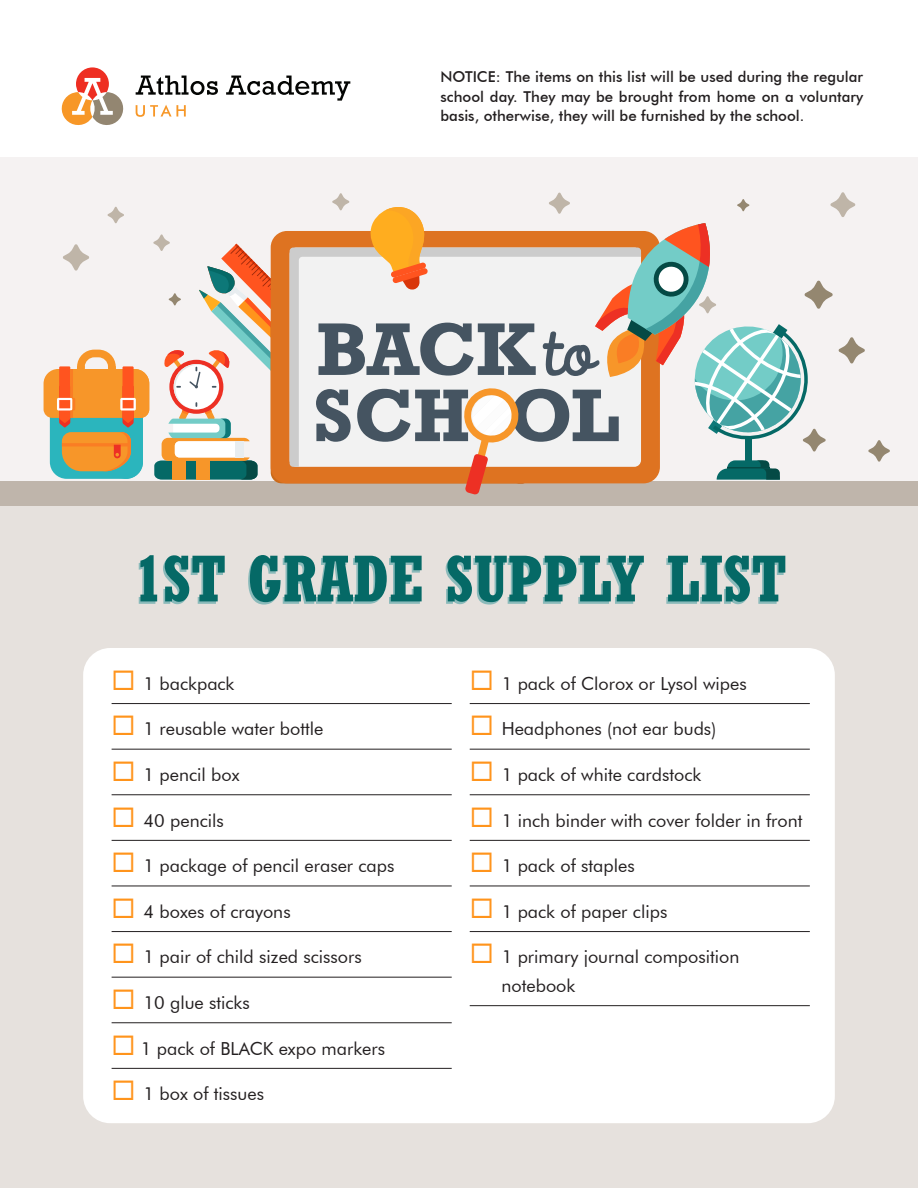
<style>
.page{position:relative;width:918px;height:1188px;background:#fff}
.page>*{position:absolute;margin:0;border:0;box-sizing:border-box;transform-origin:0 0}
.t1{font:700 69.9px "Rockwell";letter-spacing:-.015em;color:#455461}
.t2{font:700 condensed 65.1px "Rockwell";color:#056966}
.t3{font:18px/28.5px "Futura BT";color:#231f20}
.t4{font:500 15px/19.5px "Futura BT";color:#231f20;text-align:justify}
.s1{color:#ff941c}
</style>
<div class="page">
<div style="left:0;top:505px;width:918px;height:683px;background:#e6e1dd"></div>
<div style="left:83px;top:648px;width:752px;height:475px;background:#fff;border-radius:27px"></div>
<svg style="left:62px;top:67px;width:62px;height:58px"></svg>
<svg style="left:136px;top:76px;width:82px;height:19px"></svg>
<svg style="left:226px;top:76px;width:124px;height:25px"></svg>
<svg style="left:136px;top:105px;width:50px;height:12px"></svg>
<div style="left:0;top:158px;width:918px;height:323px;background:#f5f2f2"></div>
<div style="left:0;top:481px;width:918px;height:24px;background:#bfb5ab"></div>
<div style="left:271px;top:231px;width:389px;height:252px;background:#de7321;border-radius:16px"></div>
<div style="left:314px;top:248px;width:229px;height:219px;background:#f2f2f2"></div>
<svg style="left:369px;top:207px;width:59px;height:83px;background:#f7b564"></svg>
<svg style="left:549px;top:193px;width:21px;height:21px"></svg>
<svg style="left:107px;top:207px;width:17px;height:16px"></svg>
<svg style="left:830px;top:192px;width:26px;height:25px"></svg>
<svg style="left:332px;top:193px;width:18px;height:17px"></svg>
<svg style="left:737px;top:199px;width:13px;height:12px"></svg>
<svg style="left:44px;top:234px;width:270px;height:246px"></svg>
<svg style="left:543px;top:223px;width:347px;height:257px"></svg>
<svg style="left:461px;top:313px;width:72px;height:182px;background:#efd6c6"></svg>
<hr style="left:112px;top:703px;width:340px;height:1px;background:#231f20">
<hr style="left:112px;top:749px;width:340px;height:1px;background:#231f20">
<hr style="left:112px;top:795px;width:340px;height:1px;background:#231f20">
<hr style="left:112px;top:840px;width:340px;height:1px;background:#231f20">
<hr style="left:112px;top:886px;width:340px;height:1px;background:#231f20">
<hr style="left:112px;top:931px;width:340px;height:1px;background:#231f20">
<hr style="left:112px;top:977px;width:340px;height:1px;background:#231f20">
<hr style="left:112px;top:1023px;width:340px;height:1px;background:#231f20">
<hr style="left:112px;top:1068px;width:340px;height:1px;background:#231f20">
<hr style="left:470px;top:703px;width:340px;height:1px;background:#231f20">
<hr style="left:470px;top:749px;width:340px;height:1px;background:#231f20">
<hr style="left:470px;top:795px;width:340px;height:1px;background:#231f20">
<hr style="left:470px;top:840px;width:340px;height:1px;background:#231f20">
<hr style="left:470px;top:886px;width:340px;height:1px;background:#231f20">
<hr style="left:470px;top:931px;width:340px;height:1px;background:#231f20">
<hr style="left:470px;top:1005px;width:340px;height:1px;background:#231f20">
<p class="t4" style="left:441px;top:67px;width:424px">NOTICE: The items on this list will be used during the regular school day. They may be brought from home on a voluntary basis, otherwise, they will be furnished by the school.</p>
<p class="t1" style="left:316px;top:304px;width:221px">BACK</p>
<p class="t1" style="left:313px;top:370px;width:308px">SCH OL</p>
<p class="t2" style="left:135px;top:540px;width:653px">1ST GRADE SUPPLY LIST</p>
<p class="t3" style="left:112px;top:669px;width:124px"><span class="s1">◻</span> 1 backpack</p>
<p class="t3" style="left:112px;top:715px;width:213px"><span class="s1">◻</span> 1 reusable water bottle</p>
<p class="t3" style="left:112px;top:760px;width:129px"><span class="s1">◻</span> 1 pencil box</p>
<p class="t3" style="left:112px;top:806px;width:114px"><span class="s1">◻</span> 40 pencils</p>
<p class="t3" style="left:112px;top:851px;width:284px"><span class="s1">◻</span> 1 package of pencil eraser caps</p>
<p class="t3" style="left:112px;top:897px;width:181px"><span class="s1">◻</span> 4 boxes of crayons</p>
<p class="t3" style="left:112px;top:943px;width:252px"><span class="s1">◻</span> 1 pair of child sized scissors</p>
<p class="t3" style="left:112px;top:988px;width:140px"><span class="s1">◻</span> 10 glue sticks</p>
<p class="t3" style="left:112px;top:1034px;width:275px"><span class="s1">◻</span> 1 pack of BLACK expo markers</p>
<p class="t3" style="left:112px;top:1079px;width:154px"><span class="s1">◻</span> 1 box of tissues</p>
<p class="t3" style="left:470px;top:669px;width:279px"><span class="s1">◻</span> 1 pack of Clorox or Lysol wipes</p>
<p class="t3" style="left:470px;top:715px;width:248px"><span class="s1">◻</span> Headphones (not ear buds)</p>
<p class="t3" style="left:470px;top:760px;width:233px"><span class="s1">◻</span> 1 pack of white cardstock</p>
<p class="t3" style="left:470px;top:806px;width:334px"><span class="s1">◻</span> 1 inch binder with cover folder in front</p>
<p class="t3" style="left:470px;top:851px;width:166px"><span class="s1">◻</span> 1 pack of staples</p>
<p class="t3" style="left:470px;top:897px;width:199px"><span class="s1">◻</span> 1 pack of paper clips</p>
<p class="t3" style="left:502px;top:943px;width:239px;text-indent:-32px"><span class="s1">◻</span> 1 primary journal composition notebook</p>
</div>
